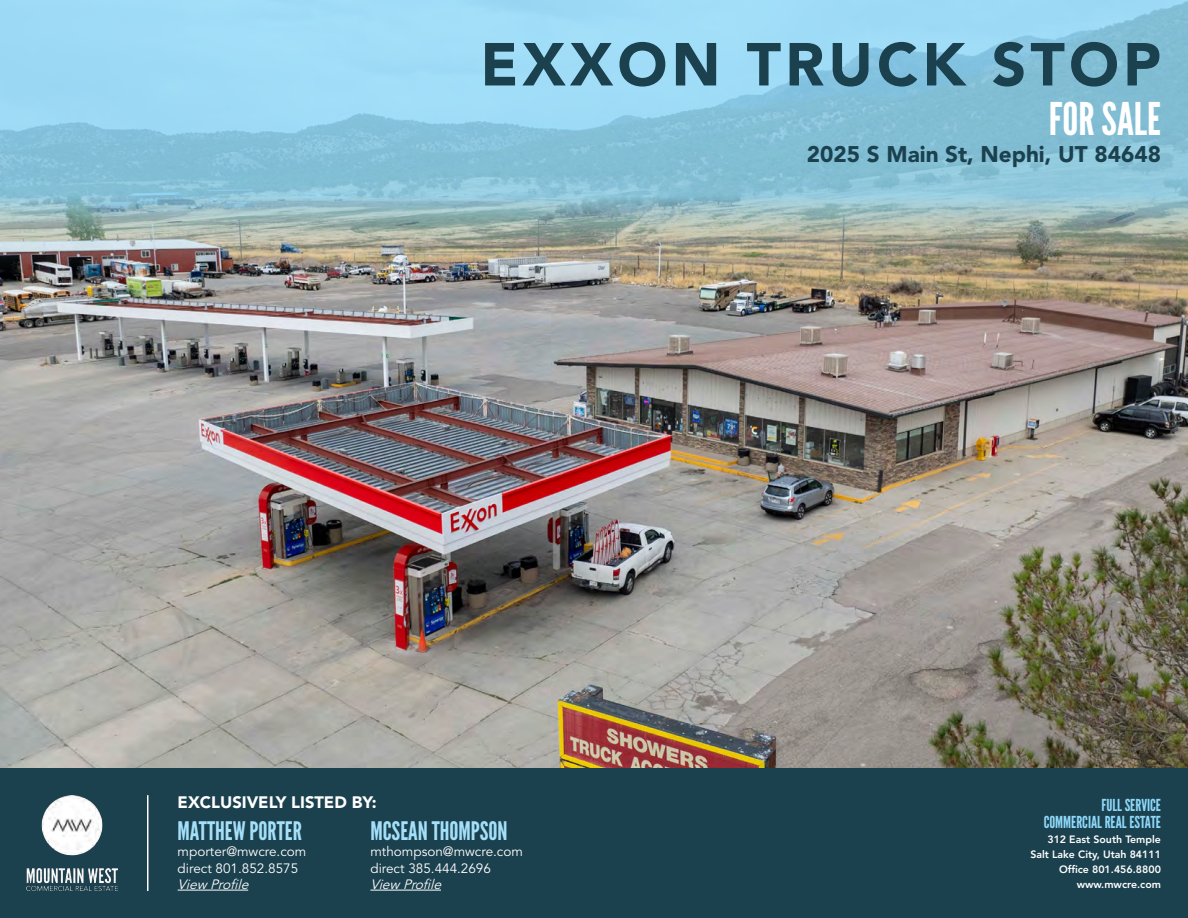
<style>
.page{position:relative;width:1188px;height:918px;background:#fff}
.page>*{position:absolute;margin:0;border:0;box-sizing:border-box;transform-origin:0 0}
.t1{font:900 60px "Avenir LT Std";letter-spacing:.07em;color:#1b404e}
.t2{font:45px "League Gothic";color:#fff}
.t3{font:25.5px "League Gothic";color:#a4e0f9}
.t4{font:900 22.5px "Avenir LT Std";color:#1b404e}
.t5{font:16.5px "League Gothic";color:#8ed8f8}
.t6{font:900 16.5px "Avenir LT Std";color:#fff}
.t7{font:13.5px "Avenir LT Std";color:#fff}
.t8{font:italic 13.5px "Avenir LT Std";color:#fff}
.t9{font:800 10.65px "Avenir LT Std";color:#fff}
</style>
<div class="page">
<img style="left:0;top:284px;width:1188px;height:485px">
<img style="left:0;top:0;width:1188px;height:284px">
<div style="left:0;top:769px;width:1188px;height:149px;background:#1b404e"></div>
<hr style="left:147px;top:795px;width:1px;height:96px;background:#fff">
<img style="left:27px;top:795px;width:91px;height:96px">
<hr style="left:178px;top:890px;width:70px;height:1px;background:#fff">
<hr style="left:370px;top:890px;width:71px;height:1px;background:#fff">
<p class="t1" style="left:480px;top:28px;width:682px">EXXON TRUCK STOP</p>
<p class="t6" style="left:178px;top:792px;width:200px">EXCLUSIVELY LISTED BY:</p>
<p class="t3" style="left:178px;top:816px;width:126px">MATTHEW PORTER</p>
<p class="t7" style="left:178px;top:844px;width:130px">mporter@mwcre.com</p>
<p class="t7" style="left:178px;top:860px;width:122px">direct 801.852.8575</p>
<p class="t8" style="left:178px;top:876px;width:76px">View Profile</p>
<p class="t3" style="left:370px;top:816px;width:139px">MCSEAN THOMPSON</p>
<p class="t7" style="left:370px;top:844px;width:154px">mthompson@mwcre.com</p>
<p class="t7" style="left:370px;top:860px;width:122px">direct 385.444.2696</p>
<p class="t8" style="left:370px;top:876px;width:76px">View Profile</p>
<p class="t2" style="left:1049px;top:92px;width:114px">FOR SALE</p>
<p class="t4" style="left:807px;top:140px;width:356px">2025 S Main St, Nephi, UT 84648</p>
<p class="t5" style="left:1101px;top:796px;width:61px">FULL SERVICE</p>
<p class="t5" style="left:1044px;top:812px;width:119px">COMMERCIAL REAL ESTATE</p>
<p class="t9" style="left:1047px;top:833px;width:115px">312 East South Temple</p>
<p class="t9" style="left:1030px;top:848px;width:132px">Salt Lake City, Utah 84111</p>
<p class="t9" style="left:1059px;top:863px;width:103px">Office 801.456.8800</p>
<p class="t9" style="left:1077px;top:878px;width:86px">www.mwcre.com</p>
</div>
